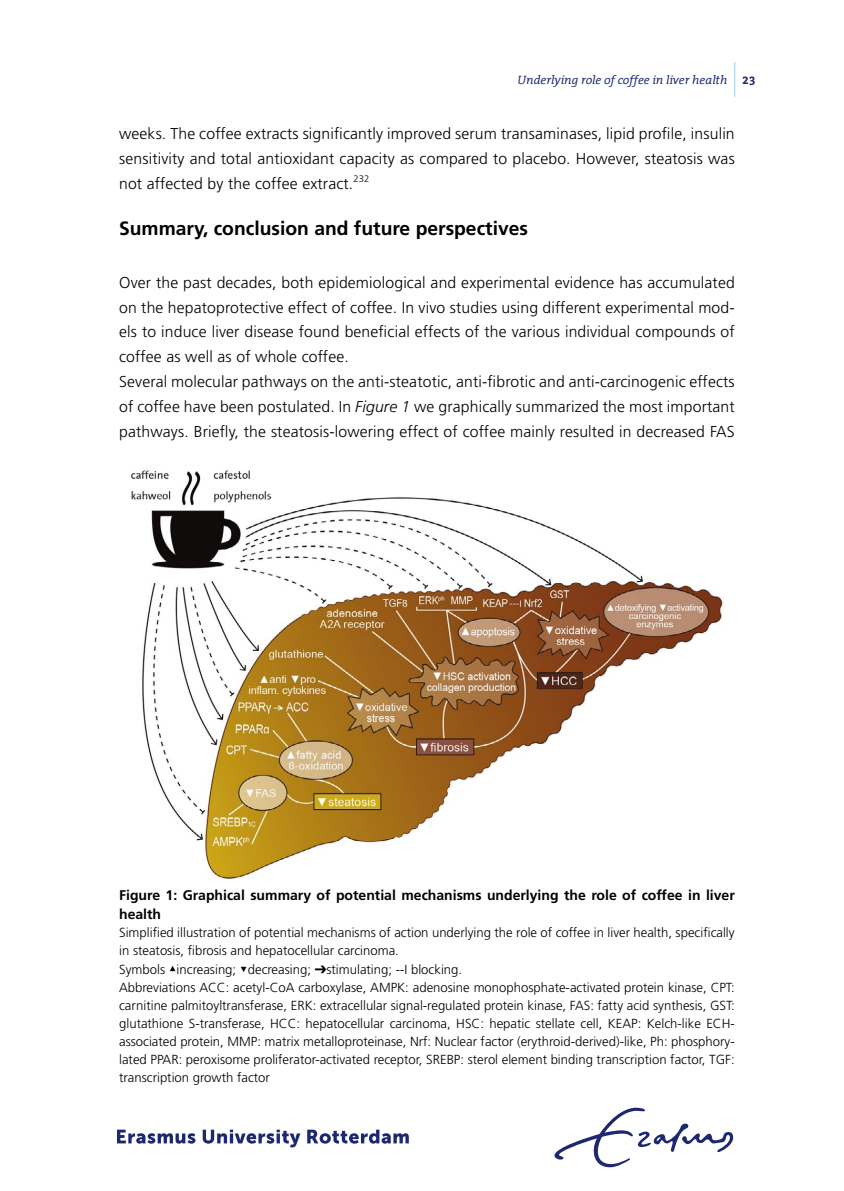
<style>
.page{position:relative;width:844px;height:1191px;background:#fff}
.page>*{position:absolute;margin:0;border:0;box-sizing:border-box;transform-origin:0 0}
.t1{font:700 19.25px "Frutiger LT Std";color:#000}
.t2{font:300 15.75px/24.8px "Frutiger LT Std";letter-spacing:.01em;color:#000;text-align:justify}
.t3{font:700 14px/19.2px "Frutiger LT Std";color:#000}
.t4{font:300 13.12px/18px "Frutiger LT Std";color:#000}
.t5{font:italic 12.25px "The Serif Office";color:#1e2870}
.s1{font-weight:700;font-style:normal}
.s2{font-style:italic}
.s3{font-family:"Arial Unicode MS";font-weight:400}
</style>
<div class="page">
<img style="left:131px;top:470px;width:592px;height:409px">
<svg style="left:117px;top:1129px;width:78px;height:14px"></svg>
<svg style="left:203px;top:1129px;width:97px;height:18px"></svg>
<svg style="left:307px;top:1129px;width:101px;height:14px"></svg>
<svg style="left:554px;top:1107px;width:179px;height:60px"></svg>
<hr style="left:734px;top:62px;width:1px;height:35px;background:#9fceee">
<p class="t5" style="left:517px;top:73px;width:239px">Underlying role of coffee in liver health <span class="s1">23</span></p>
<p class="t2" style="left:119px;top:121px;width:617px">weeks. The coffee extracts significantly improved serum transaminases, lipid profile, insulin sensitivity and total antioxidant capacity as compared to placebo. However, steatosis was not affected by the coffee extract.<sup>232</sup></p>
<h1 class="t1" style="left:119px;top:217px;width:410px">Summary, conclusion and future perspectives</h1>
<p class="t2" style="left:119px;top:270px;width:617px;text-align:left">Over the past decades, both epidemiological and experimental evidence has accumulated on the hepatoprotective effect of coffee. In vivo studies using different experimental mod&shy;els to induce liver disease found beneficial effects of the various individual compounds of coffee as well as of whole coffee.<br>Several molecular pathways on the anti-steatotic, anti-fibrotic and anti-carcinogenic effects of coffee have been postulated. In <span class="s2">Figure 1</span> we graphically summarized the most important pathways. Briefly, the steatosis-lowering effect of coffee mainly resulted in decreased FAS</p>
<p class="t3" style="left:119px;top:885px;width:617px">Figure 1: Graphical summary of potential mechanisms underlying the role of coffee in liver health</p>
<p class="t4" style="left:119px;top:924px;width:617px">Simplified illustration of potential mechanisms of action underlying the role of coffee in liver health, specifically in steatosis, fibrosis and hepatocellular carcinoma.<br>Symbols <span class="s3">▲</span>increasing; <span class="s3">▼</span>decreasing; <span class="s3">➔</span>stimulating; --I blocking.<br>Abbreviations ACC: acetyl-CoA carboxylase, AMPK: adenosine monophosphate-activated protein kinase, CPT: carnitine palmitoyltransferase, ERK: extracellular signal-regulated protein kinase, FAS: fatty acid synthesis, GST: glutathione S-transferase, HCC: hepatocellular carcinoma, HSC: hepatic stellate cell, KEAP: Kelch-like ECH&shy;associated protein, MMP: matrix metalloproteinase, Nrf: Nuclear factor (erythroid-derived)-like, Ph: phosphory&shy;lated PPAR: peroxisome proliferator-activated receptor, SREBP: sterol element binding transcription factor, TGF: transcription growth factor</p>
</div>
